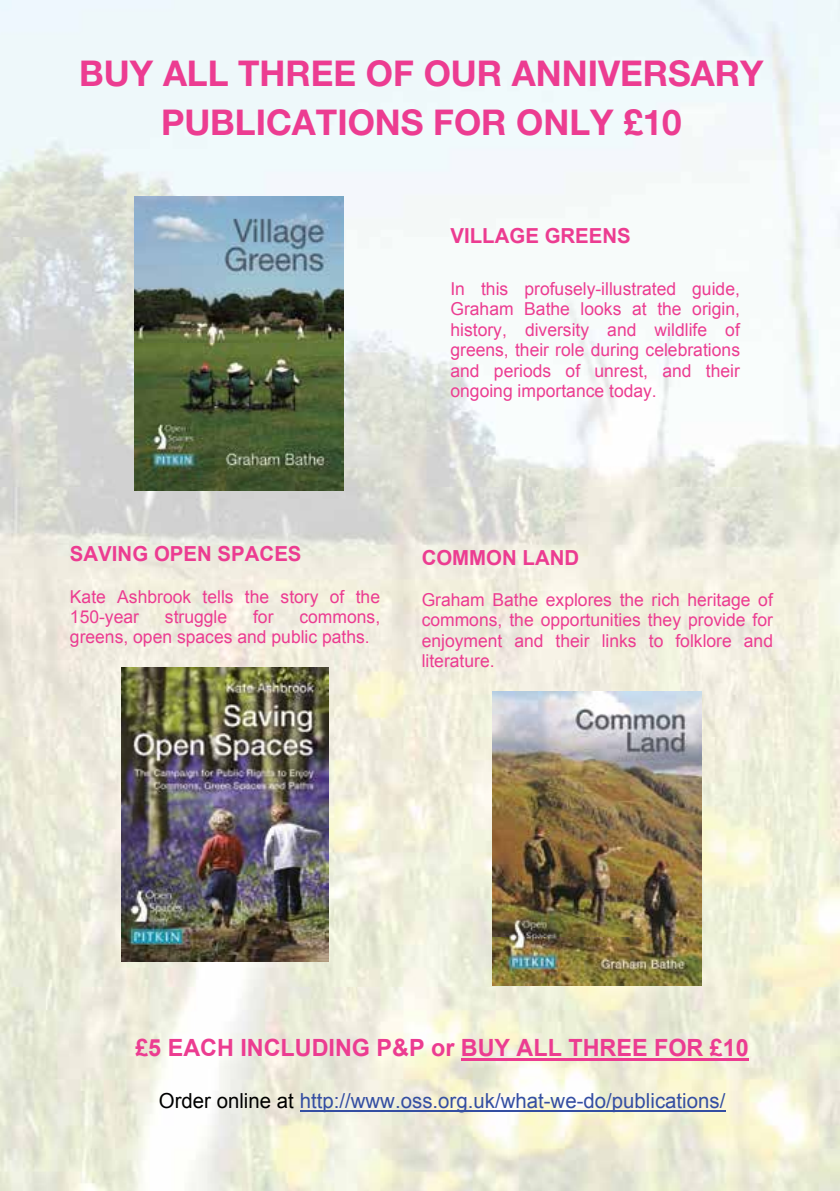
<style>
.page{position:relative;width:840px;height:1191px;background:#fff}
.page>*{position:absolute;margin:0;border:0;box-sizing:border-box;transform-origin:0 0}
.t1{font:700 35.6px/48.8px "Helvetica Neue LT Std";color:#ec3c91;text-align:center}
.t2{font:700 23.8px "Arial";color:#ec3c91}
.t3{font:20.8px "Arial";color:#344ea2}
.t4{font:700 20.8px "Arial";color:#ec3c91}
.t5{font:17.8px/20.4px "Arial";color:#ec3c91;text-align:justify}
.s1{color:#000}
</style>
<div class="page">
<img style="left:0;top:0;width:839px;height:1191px">
<hr style="left:460px;top:1058px;width:288px;height:2px;background:#ec3c91">
<hr style="left:299px;top:1109px;width:426px;height:2px;background:#344ea2">
<img style="left:134px;top:196px;width:210px;height:294px">
<img style="left:121px;top:668px;width:207px;height:294px">
<img style="left:492px;top:692px;width:209px;height:293px">
<h1 class="t1" style="left:79px;top:48px;width:685px">BUY ALL THREE OF OUR ANNIVERSARY<br>PUBLICATIONS FOR ONLY £10</h1>
<p class="t4" style="left:450px;top:222px;width:182px">VILLAGE GREENS</p>
<p class="t5" style="left:450px;top:279px;width:291px">In this profusely-illustrated guide, Graham Bathe looks at the origin, history, diversity and wildlife of greens, their role during celebrations and periods of unrest, and their ongoing importance today.</p>
<p class="t4" style="left:70px;top:540px;width:233px">SAVING OPEN SPACES</p>
<p class="t5" style="left:70px;top:586px;width:311px">Kate Ashbrook tells the story of the<br>150-year</p>
<p class="t5" style="left:165px;top:607px;width:64px">struggle</p>
<p class="t5" style="left:253px;top:607px;width:22px">for</p>
<p class="t5" style="left:70px;top:607px;width:311px;text-indent:229px">commons, greens, open spaces and public paths.</p>
<p class="t4" style="left:421px;top:543px;width:159px">COMMON LAND</p>
<p class="t5" style="left:421px;top:589px;width:353px">Graham Bathe explores the rich heritage of commons, the opportunities they provide for enjoyment and their links to folklore and literature.</p>
<h2 class="t2" style="left:135px;top:1031px;width:614px">£5 EACH INCLUDING P&amp;P or BUY ALL THREE FOR £10</h2>
<p class="t3" style="left:159px;top:1086px;width:567px"><span class="s1">Order online at</span> http://www.oss.org.uk/what-we-do/publications/</p>
</div>
